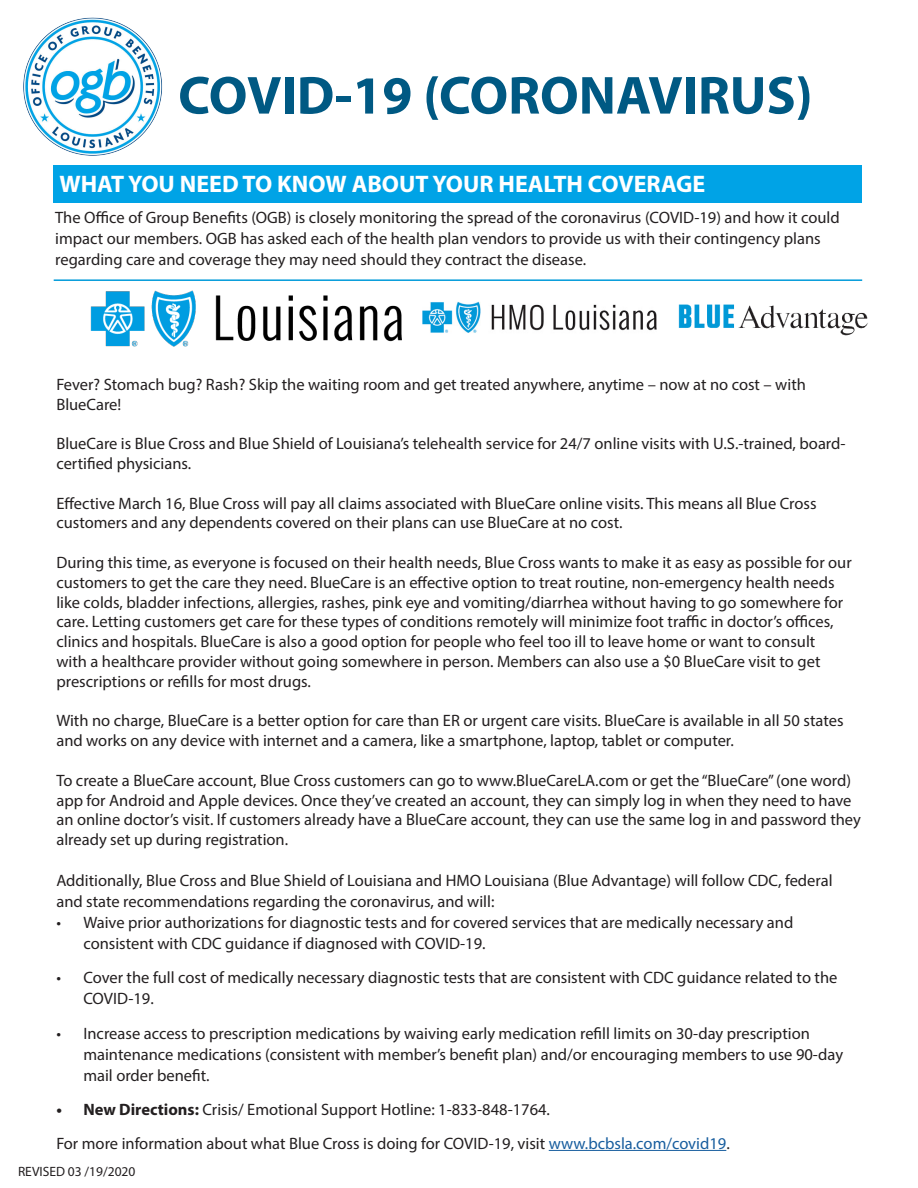
<style>
.page{position:relative;width:918px;height:1188px;background:#fff}
.page>*{position:absolute;margin:0;border:0;box-sizing:border-box;transform-origin:0 0}
.t1{font:700 54px "Myriad Pro";color:#005983}
.t2{font:700 24px "Myriad Pro";color:#fff}
.Basic{font:16.5px/19.8px "Myriad Pro";color:#231f20}
.t3{font:13.5px "Myriad Pro";color:#231f20}
.s1{font-weight:700}
.s2{color:#175d9e}
</style>
<div class="page">
<img style="left:23px;top:17px;width:140px;height:139px">
<div style="left:54px;top:165px;width:808px;height:38px;background:#00a3e6"></div>
<img style="left:90px;top:290px;width:312px;height:57px">
<hr style="left:54px;top:279px;width:808px;height:2px;background:#009bda">
<hr style="left:549px;top:1150px;width:177px;height:1px;background:#175d9e">
<img style="left:422px;top:301px;width:446px;height:35px">
<p class="t1" style="left:178px;top:60px;width:636px">COVID-19 (CORONAVIRUS)</p>
<p class="t2" style="left:59px;top:168px;width:647px">WHAT YOU NEED TO KNOW ABOUT YOUR HEALTH COVERAGE</p>
<p class="Basic" style="left:55px;top:207px;width:786px;line-height:21px">The Office of Group Benefits (OGB) is closely monitoring the spread of the coronavirus (COVID-19) and how it could impact our members. OGB has asked each of the health plan vendors to provide us with their contingency plans regarding care and coverage they may need should they contract the disease.</p>
<p class="Basic" style="left:56px;top:374px;width:751px">Fever? Stomach bug? Rash? Skip the waiting room and get treated anywhere, anytime – now at no cost – with<br>BlueCare!</p>
<p class="Basic" style="left:56px;top:433px;width:791px">BlueCare is Blue Cross and Blue Shield of Louisiana’s telehealth service for 24/7 online visits with U.S.-trained, board&shy;certified physicians.</p>
<p class="Basic" style="left:56px;top:493px;width:762px">Effective March 16, Blue Cross will pay all claims associated with BlueCare online visits. This means all Blue Cross customers and any dependents covered on their plans can use BlueCare at no cost.</p>
<p class="Basic" style="left:56px;top:552px;width:797px">During this time, as everyone is focused on their health needs, Blue Cross wants to make it as easy as possible for our customers to get the care they need. BlueCare is an effective option to treat routine, non-emergency health needs like colds, bladder infections, allergies, rashes, pink eye and vomiting/diarrhea without having to go somewhere for care. Letting customers get care for these types of conditions remotely will minimize foot traffic in doctor’s offices, clinics and hospitals. BlueCare is also a good option for people who feel too ill to leave home or want to consult<br>with a healthcare provider without going somewhere in person. Members can also use a $0 BlueCare visit to get prescriptions or refills for most drugs.</p>
<p class="Basic" style="left:56px;top:711px;width:789px">With no charge, BlueCare is a better option for care than ER or urgent care visits. BlueCare is available in all 50 states and works on any device with internet and a camera, like a smartphone, laptop, tablet or computer.</p>
<p class="Basic" style="left:56px;top:770px;width:806px">To create a BlueCare account, Blue Cross customers can go to www.BlueCareLA.com or get the “BlueCare” (one word) app for Android and Apple devices. Once they’ve created an account, they can simply log in when they need to have an online doctor’s visit. If customers already have a BlueCare account, they can use the same log in and password they already set up during registration.</p>
<p class="Basic" style="left:56px;top:870px;width:778px;line-height:21px">Additionally, Blue Cross and Blue Shield of Louisiana and HMO Louisiana (Blue Advantage) will follow CDC, federal and state recommendations regarding the coronavirus, and will:</p>
<p class="Basic" style="left:83px;top:912px;width:711px;line-height:21px;text-indent:-27px">• Waive prior authorizations for diagnostic tests and for covered services that are medically necessary and consistent with CDC guidance if diagnosed with COVID-19.</p>
<p class="Basic" style="left:83px;top:967px;width:756px;line-height:21px;text-indent:-27px">• Cover the full cost of medically necessary diagnostic tests that are consistent with CDC guidance related to the<br>COVID-19.</p>
<p class="Basic" style="left:83px;top:1023px;width:761px;line-height:21px;text-indent:-27px">• Increase access to prescription medications by waiving early medication refill limits on 30-day prescription maintenance medications (consistent with member’s benefit plan) and/or encouraging members to use 90-day mail order benefit.</p>
<p class="Basic" style="left:56px;top:1100px;width:495px"><span class="s1">• New Directions:</span> Crisis/ Emotional Support Hotline: 1-833-848-1764.</p>
<p class="Basic" style="left:56px;top:1133px;width:675px">For more information about what Blue Cross is doing for COVID-19, visit <span class="s2">www.bcbsla.com/covid19</span>.</p>
<p class="t3" style="left:18px;top:1163px;width:119px">REVISED 03 /19/2020</p>
</div>
